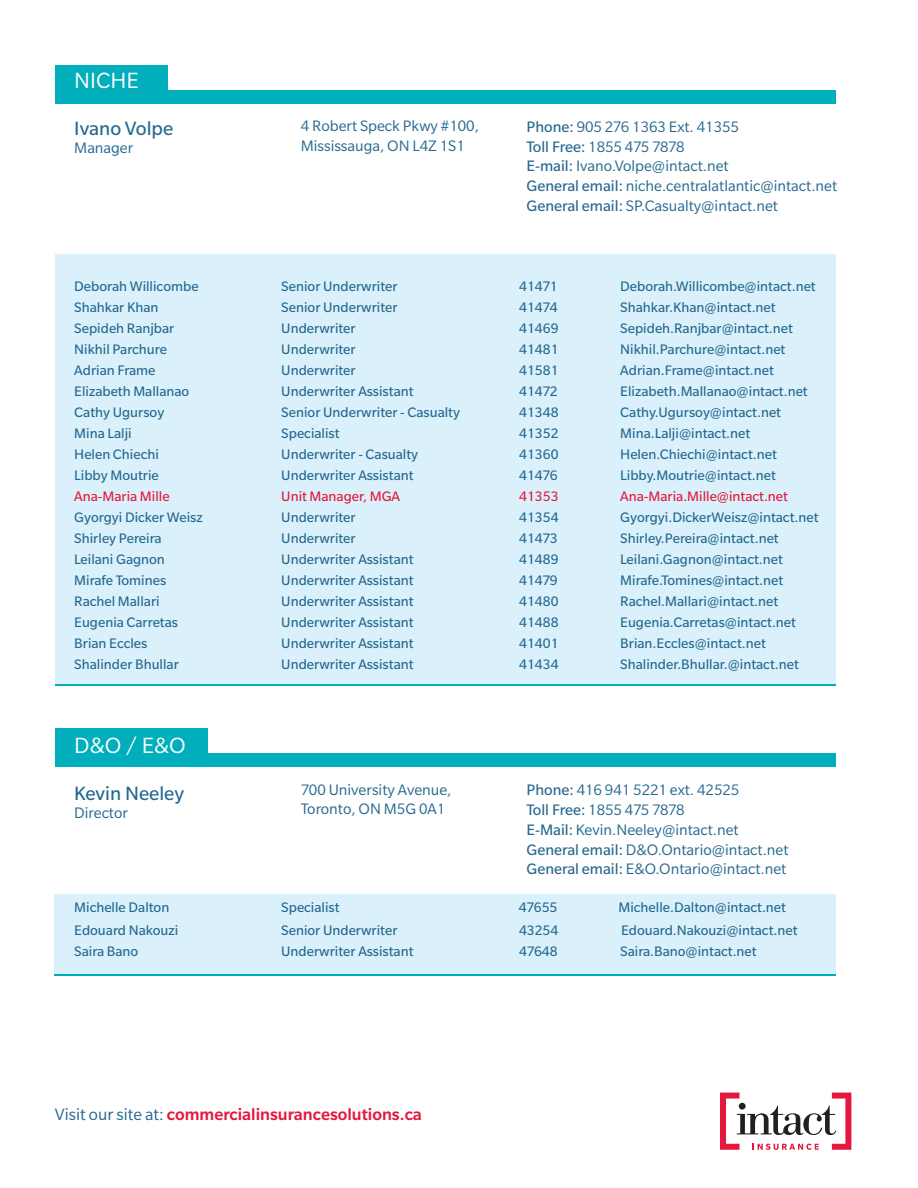
<style>
.page{position:relative;width:918px;height:1188px;background:#fff}
.page>*{position:absolute;margin:0;border:0;box-sizing:border-box;transform-origin:0 0}
.t1{font:24px "Slate Std";color:#fff}
.t2{font:21px "Slate Std";color:#25688f}
.t3{font:500 18px "Slate Std";color:#e4183e}
.t4{font:16.5px/19.8px "Slate Std";color:#25688f}
.t5{font:15px "Slate Std";color:#25688f}
.t6{font:15px "Slate Std";color:#e4183e}
.s1{font-style:inherit}
.s2{font-weight:400;color:#25688f}
</style>
<div class="page">
<div style="left:56px;top:65px;width:112px;height:25px;background:#00aebc"></div>
<div style="left:56px;top:90px;width:780px;height:13px;background:#00aebc"></div>
<div style="left:55px;top:254px;width:781px;height:432px;background:#daf1fb"></div>
<hr style="left:56px;top:684px;width:780px;height:2px;background:#00aebc">
<div style="left:56px;top:729px;width:152px;height:25px;background:#00aebc"></div>
<div style="left:56px;top:754px;width:780px;height:13px;background:#00aebc"></div>
<svg style="left:720px;top:1093px;width:131px;height:57px"></svg>
<div style="left:54px;top:894px;width:782px;height:80px;background:#daf1fb"></div>
<hr style="left:54px;top:974px;width:782px;height:2px;background:#00aebc">
<h1 class="t1" style="left:74px;top:72px;width:66px">NICHE</h1>
<h2 class="t2" style="left:74px;top:121px;width:100px">Ivano Volpe</h2>
<p class="t4" style="left:74px;top:139px;width:61px">Manager</p>
<p class="t4" style="left:301px;top:117px;width:180px">4 Robert Speck Pkwy #100,<br>Mississauga, ON L4Z 1S1</p>
<p class="t4" style="left:527px;top:118px;width:312px"><span class="s1">Phone:</span> 905 276 1363 Ext. 41355<br><span class="s1">Toll Free:</span> 1855 475 7878<br><span class="s1">E-mail:</span> Ivano.Volpe@intact.net<br><span class="s1">General email:</span> niche.centralatlantic@intact.net <span class="s1">General email:</span> SP.Casualty@intact.net</p>
<p class="t5" style="left:74px;top:281px;width:126px">Deborah Willicombe</p>
<p class="t5" style="left:281px;top:281px;width:118px">Senior Underwriter</p>
<p class="t5" style="left:519px;top:281px;width:40px">41471</p>
<p class="t5" style="left:620px;top:281px;width:197px">Deborah.Willicombe@intact.net</p>
<p class="t5" style="left:74px;top:302px;width:86px">Shahkar Khan</p>
<p class="t5" style="left:281px;top:302px;width:118px">Senior Underwriter</p>
<p class="t5" style="left:519px;top:302px;width:40px">41474</p>
<p class="t5" style="left:620px;top:302px;width:157px">Shahkar.Khan@intact.net</p>
<p class="t5" style="left:74px;top:323px;width:102px">Sepideh Ranjbar</p>
<p class="t5" style="left:281px;top:323px;width:76px">Underwriter</p>
<p class="t5" style="left:519px;top:323px;width:41px">41469</p>
<p class="t5" style="left:620px;top:323px;width:174px">Sepideh.Ranjbar@intact.net</p>
<p class="t5" style="left:74px;top:344px;width:94px">Nikhil Parchure</p>
<p class="t5" style="left:281px;top:344px;width:76px">Underwriter</p>
<p class="t5" style="left:519px;top:344px;width:41px">41481</p>
<p class="t5" style="left:620px;top:344px;width:167px">Nikhil.Parchure@intact.net</p>
<p class="t5" style="left:74px;top:365px;width:83px">Adrian Frame</p>
<p class="t5" style="left:281px;top:365px;width:76px">Underwriter</p>
<p class="t5" style="left:519px;top:365px;width:41px">41581</p>
<p class="t5" style="left:620px;top:365px;width:155px">Adrian.Frame@intact.net</p>
<p class="t5" style="left:74px;top:386px;width:117px">Elizabeth Mallanao</p>
<p class="t5" style="left:281px;top:386px;width:134px">Underwriter Assistant</p>
<p class="t5" style="left:519px;top:386px;width:40px">41472</p>
<p class="t5" style="left:620px;top:386px;width:189px">Elizabeth.Mallanao@intact.net</p>
<p class="t5" style="left:74px;top:407px;width:92px">Cathy Ugursoy</p>
<p class="t5" style="left:281px;top:407px;width:180px">Senior Underwriter - Casualty</p>
<p class="t5" style="left:519px;top:407px;width:41px">41348</p>
<p class="t5" style="left:620px;top:407px;width:162px">Cathy.Ugursoy@intact.net</p>
<p class="t5" style="left:74px;top:428px;width:59px">Mina Lalji</p>
<p class="t5" style="left:281px;top:428px;width:60px">Specialist</p>
<p class="t5" style="left:519px;top:428px;width:41px">41352</p>
<p class="t5" style="left:620px;top:428px;width:131px">Mina.Lalji@intact.net</p>
<p class="t5" style="left:74px;top:449px;width:86px">Helen Chiechi</p>
<p class="t5" style="left:281px;top:449px;width:138px">Underwriter - Casualty</p>
<p class="t5" style="left:519px;top:449px;width:41px">41360</p>
<p class="t5" style="left:620px;top:449px;width:158px">Helen.Chiechi@intact.net</p>
<p class="t5" style="left:74px;top:470px;width:86px">Libby Moutrie</p>
<p class="t5" style="left:281px;top:470px;width:134px">Underwriter Assistant</p>
<p class="t5" style="left:519px;top:470px;width:40px">41476</p>
<p class="t5" style="left:620px;top:470px;width:157px">Libby.Moutrie@intact.net</p>
<p class="t6" style="left:74px;top:491px;width:97px">Ana-Maria Mille</p>
<p class="t6" style="left:281px;top:491px;width:120px">Unit Manager, MGA</p>
<p class="t6" style="left:519px;top:491px;width:41px">41353</p>
<p class="t6" style="left:620px;top:491px;width:169px">Ana-Maria.Mille@intact.net</p>
<p class="t5" style="left:74px;top:512px;width:130px">Gyorgyi Dicker Weisz</p>
<p class="t5" style="left:281px;top:512px;width:76px">Underwriter</p>
<p class="t5" style="left:519px;top:512px;width:41px">41354</p>
<p class="t5" style="left:620px;top:512px;width:200px">Gyorgyi.DickerWeisz@intact.net</p>
<p class="t5" style="left:74px;top:533px;width:89px">Shirley Pereira</p>
<p class="t5" style="left:281px;top:533px;width:76px">Underwriter</p>
<p class="t5" style="left:519px;top:533px;width:40px">41473</p>
<p class="t5" style="left:620px;top:533px;width:160px">Shirley.Pereira@intact.net</p>
<p class="t5" style="left:74px;top:554px;width:92px">Leilani Gagnon</p>
<p class="t5" style="left:281px;top:554px;width:134px">Underwriter Assistant</p>
<p class="t5" style="left:519px;top:554px;width:41px">41489</p>
<p class="t5" style="left:620px;top:554px;width:164px">Leilani.Gagnon@intact.net</p>
<p class="t5" style="left:74px;top:575px;width:93px">Mirafe Tomines</p>
<p class="t5" style="left:281px;top:575px;width:134px">Underwriter Assistant</p>
<p class="t5" style="left:519px;top:575px;width:40px">41479</p>
<p class="t5" style="left:620px;top:575px;width:165px">Mirafe.Tomines@intact.net</p>
<p class="t5" style="left:74px;top:596px;width:87px">Rachel Mallari</p>
<p class="t5" style="left:281px;top:596px;width:134px">Underwriter Assistant</p>
<p class="t5" style="left:519px;top:596px;width:41px">41480</p>
<p class="t5" style="left:620px;top:596px;width:159px">Rachel.Mallari@intact.net</p>
<p class="t5" style="left:74px;top:617px;width:105px">Eugenia Carretas</p>
<p class="t5" style="left:281px;top:617px;width:134px">Underwriter Assistant</p>
<p class="t5" style="left:519px;top:617px;width:41px">41488</p>
<p class="t5" style="left:620px;top:617px;width:177px">Eugenia.Carretas@intact.net</p>
<p class="t5" style="left:74px;top:638px;width:75px">Brian Eccles</p>
<p class="t5" style="left:281px;top:638px;width:134px">Underwriter Assistant</p>
<p class="t5" style="left:519px;top:638px;width:41px">41401</p>
<p class="t5" style="left:620px;top:638px;width:147px">Brian.Eccles@intact.net</p>
<p class="t5" style="left:74px;top:659px;width:106px">Shalinder Bhullar</p>
<p class="t5" style="left:281px;top:659px;width:134px">Underwriter Assistant</p>
<p class="t5" style="left:519px;top:659px;width:41px">41434</p>
<p class="t5" style="left:620px;top:659px;width:180px">Shalinder.Bhullar.@intact.net</p>
<h1 class="t1" style="left:74px;top:738px;width:113px">D&amp;O / E&amp;O</h1>
<h2 class="t2" style="left:74px;top:786px;width:111px">Kevin Neeley</h2>
<p class="t4" style="left:74px;top:804px;width:55px">Director</p>
<p class="t4" style="left:301px;top:781px;width:152px">700 University Avenue,<br>Toronto, ON M5G 0A1</p>
<p class="t4" style="left:526px;top:781px;width:264px"><span class="s1">Phone:</span> 416 941 5221 ext. 42525<br><span class="s1">Toll Free:</span> 1855 475 7878<br><span class="s1">E-Mail:</span> Kevin.Neeley@intact.net <span class="s1">General email:</span> D&amp;O.Ontario@intact.net <span class="s1">General email:</span> E&amp;O.Ontario@intact.net</p>
<p class="t5" style="left:74px;top:902px;width:97px">Michelle Dalton</p>
<p class="t5" style="left:281px;top:902px;width:60px">Specialist</p>
<p class="t5" style="left:519px;top:902px;width:40px">47655</p>
<p class="t5" style="left:618px;top:902px;width:169px">Michelle.Dalton@intact.net</p>
<p class="t5" style="left:74px;top:925px;width:105px">Edouard Nakouzi</p>
<p class="t5" style="left:281px;top:925px;width:118px">Senior Underwriter</p>
<p class="t5" style="left:519px;top:925px;width:41px">43254</p>
<p class="t5" style="left:621px;top:925px;width:178px">Edouard.Nakouzi@intact.net</p>
<p class="t5" style="left:74px;top:946px;width:66px">Saira Bano</p>
<p class="t5" style="left:281px;top:946px;width:134px">Underwriter Assistant</p>
<p class="t5" style="left:519px;top:946px;width:40px">47648</p>
<p class="t5" style="left:620px;top:946px;width:138px">Saira.Bano@intact.net</p>
<p class="t3" style="left:55px;top:1108px;width:368px"><span class="s2">Visit our site at:</span> commercialinsurancesolutions.ca</p>
</div>
